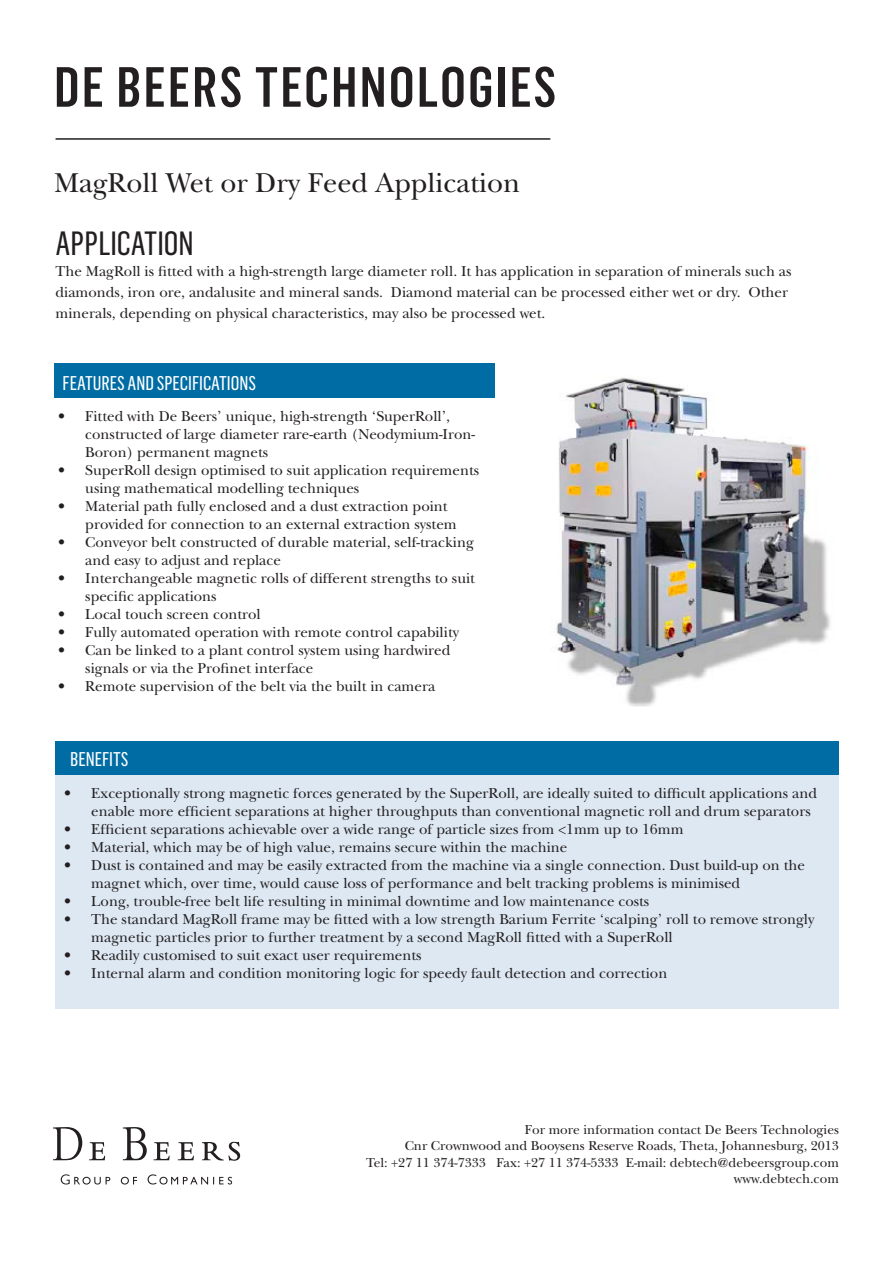
<style>
.page{position:relative;width:893px;height:1263px;background:#fff}
.page>*{position:absolute;margin:0;border:0;box-sizing:border-box;transform-origin:0 0}
.t1{font:500 55.5px "Flama Condensed";letter-spacing:.04em;color:#231f20}
.t2{font:33px "Flama Condensed Basic";color:#231f20}
.t3{font:28.5px "New Baskerville";color:#231f20}
.t4{font:19.5px "Flama Condensed Basic";color:#fff}
.t5{font:15px/18px "New Baskerville";color:#231f20}
.t6{font:13.5px "New Baskerville";color:#231f20}
</style>
<div class="page">
<div style="left:54px;top:363px;width:440px;height:34px;background:#006ca4"></div>
<hr style="left:56px;top:138px;width:494px;height:2px;background:#231f20">
<svg style="left:53px;top:1127px;width:187px;height:34px"></svg>
<svg style="left:61px;top:1174px;width:171px;height:10px"></svg>
<img style="left:556px;top:376px;width:275px;height:330px">
<div style="left:56px;top:741px;width:783px;height:34px;background:#006ca4"></div>
<div style="left:56px;top:775px;width:783px;height:234px;background:#dde8f3"></div>
<p class="t1" style="left:54px;top:52px;width:504px">DE BEERS TECHNOLOGIES</p>
<p class="t3" style="left:54px;top:166px;width:468px">MagRoll Wet or Dry Feed Application</p>
<p class="t2" style="left:56px;top:223px;width:140px">APPLICATION</p>
<p class="t5" style="left:56px;top:261px;width:737px;line-height:21px">The MagRoll is fitted with a high-strength large diameter roll. It has application in separation of minerals such as diamonds, iron ore, andalusite and mineral sands. Diamond material can be processed either wet or dry. Other minerals, depending on physical characteristics, may also be processed wet.</p>
<p class="t4" style="left:63px;top:370px;width:195px">FEATURES AND SPECIFICATIONS</p>
<p class="t5" style="left:85px;top:407px;width:391px;text-indent:-27px">• Fitted with De Beers’ unique, high-strength ‘SuperRoll’, constructed of large diameter rare-earth (Neodymium-Iron-<br>Boron) permanent magnets</p>
<p class="t5" style="left:85px;top:461px;width:395px;text-indent:-27px">• SuperRoll design optimised to suit application requirements using mathematical modelling techniques</p>
<p class="t5" style="left:85px;top:497px;width:373px;text-indent:-27px">• Material path fully enclosed and a dust extraction point provided for connection to an external extraction system</p>
<p class="t5" style="left:85px;top:533px;width:390px;text-indent:-27px">• Conveyor belt constructed of durable material, self-tracking and easy to adjust and replace</p>
<p class="t5" style="left:85px;top:569px;width:391px;text-indent:-27px">• Interchangeable magnetic rolls of different strengths to suit specific applications</p>
<p class="t5" style="left:58px;top:605px;width:204px">• Local touch screen control</p>
<p class="t5" style="left:58px;top:623px;width:402px">• Fully automated operation with remote control capability</p>
<p class="t5" style="left:85px;top:641px;width:367px;text-indent:-27px">• Can be linked to a plant control system using hardwired signals or via the Profinet interface</p>
<p class="t5" style="left:58px;top:677px;width:378px">• Remote supervision of the belt via the built in camera</p>
<p class="t4" style="left:70px;top:746px;width:60px">BENEFITS</p>
<p class="t5" style="left:91px;top:785px;width:727px;text-indent:-27px">• Exceptionally strong magnetic forces generated by the SuperRoll, are ideally suited to difficult applications and enable more efficient separations at higher throughputs than conventional magnetic roll and drum separators</p>
<p class="t5" style="left:64px;top:821px;width:621px">• Efficient separations achievable over a wide range of particle sizes from &lt;1mm up to 16mm</p>
<p class="t5" style="left:64px;top:839px;width:505px">• Material, which may be of high value, remains secure within the machine</p>
<p class="t5" style="left:91px;top:857px;width:715px;text-indent:-27px">• Dust is contained and may be easily extracted from the machine via a single connection. Dust build-up on the magnet which, over time, would cause loss of performance and belt tracking problems is minimised</p>
<p class="t5" style="left:64px;top:893px;width:587px">• Long, trouble-free belt life resulting in minimal downtime and low maintenance costs</p>
<p class="t5" style="left:91px;top:911px;width:724px;text-indent:-27px">• The standard MagRoll frame may be fitted with a low strength Barium Ferrite ‘scalping’ roll to remove strongly magnetic particles prior to further treatment by a second MagRoll fitted with a SuperRoll</p>
<p class="t5" style="left:64px;top:947px;width:359px">• Readily customised to suit exact user requirements</p>
<p class="t5" style="left:64px;top:965px;width:605px">• Internal alarm and condition monitoring logic for speedy fault detection and correction</p>
<p class="t6" style="left:525px;top:1122px;width:316px">For more information contact De Beers Technologies</p>
<p class="t6" style="left:405px;top:1138px;width:436px">Cnr Crownwood and Booysens Reserve Roads, Theta, Johannesburg, 2013</p>
<p class="t6" style="left:366px;top:1154px;width:474px">Tel: +27 11 374-7333 Fax: +27 11 374-5333 E-mail: debtech@debeersgroup.com</p>
<p class="t6" style="left:734px;top:1170px;width:106px">www.debtech.com</p>
</div>
